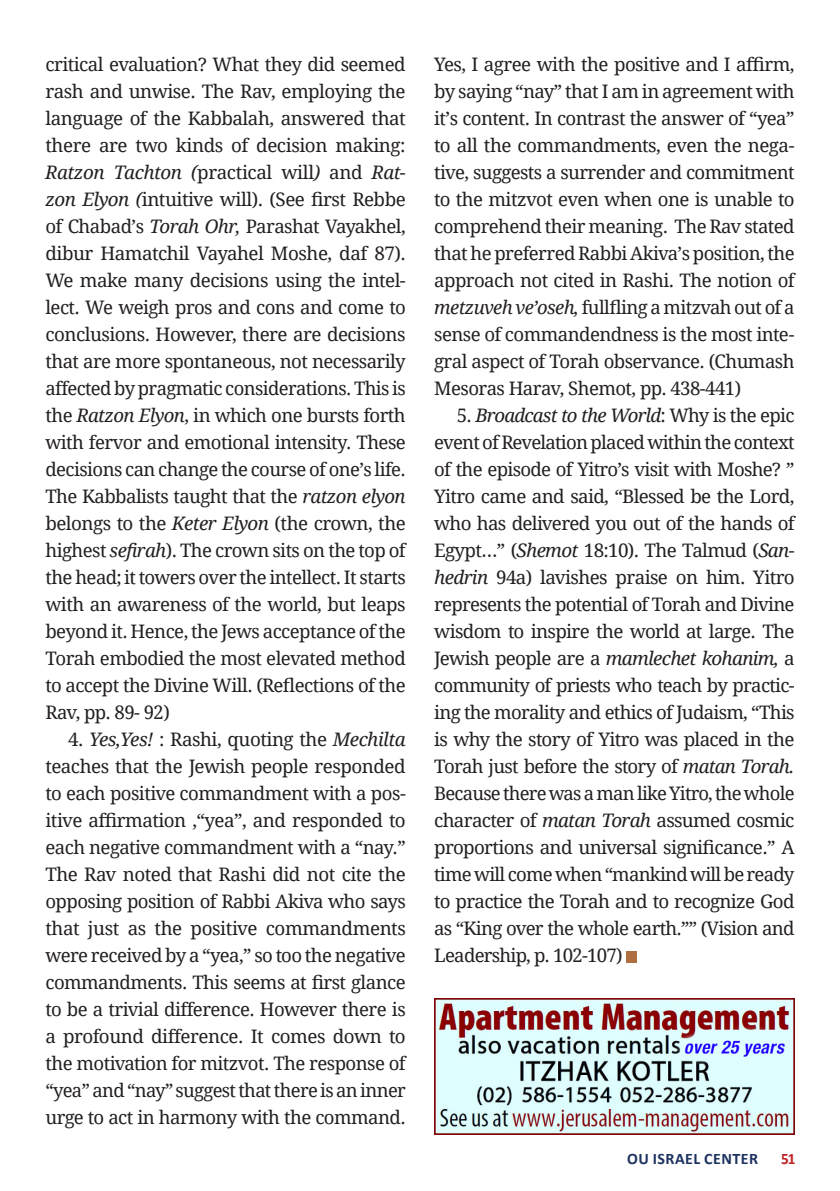
<style>
.page{position:relative;width:840px;height:1191px;background:#fff}
.page>*{position:absolute;margin:0;border:0;box-sizing:border-box;transform-origin:0 0}
.MAIN_TEXT{font:18.6px/27px "Droid Serif";letter-spacing:-.03em;color:#231f20;text-align:justify}
.t1{font:700 16px "Calibri";letter-spacing:.03em;color:#1c3260}
.t2{font:700 16px "Calibri";color:#bd2327;scale:.95 1}
.s1{font-style:italic}
</style>
<div class="page">
<div style="left:625px;top:951px;width:11px;height:11px;background:#af6f41"></div>
<img style="left:434px;top:998px;width:360px;height:136px">
<p class="MAIN_TEXT" style="left:45px;top:51px;width:362px">critical evaluation? What they did seemed rash and unwise. The Rav, employing the language of the Kabbalah, answered that there are two kinds of decision making:<br><span class="s1">Ratzon Tachton (</span>practical will<span class="s1">)</span> and <span class="s1">Rat&shy;zon Elyon (</span>intuitive will). (See first Rebbe of Chabad’s <span class="s1">Torah Ohr,</span> Parashat Vayakhel, dibur Hamatchil Vayahel Moshe, daf 87).<br>We make many decisions using the intel&shy;lect. We weigh pros and cons and come to conclusions. However, there are decisions that are more spontaneous, not necessarily affected by pragmatic considerations. This is the <span class="s1">Ratzon Elyon</span>, in which one bursts forth with fervor and emotional intensity. These decisions can change the course of one’s life.<br>The Kabbalists taught that the <span class="s1">ratzon elyon </span>belongs to the <span class="s1">Keter Elyon</span> (the crown, the highest <span class="s1">sefirah</span>). The crown sits on the top of the head; it towers over the intellect. It starts with an awareness of the world, but leaps beyond it. Hence, the Jews acceptance of the Torah embodied the most elevated method to accept the Divine Will. (Reflections of the Rav, pp. 89- 92)</p>
<p class="MAIN_TEXT" style="left:45px;top:726px;width:362px;text-indent:23px">4. <span class="s1">Yes,Yes!</span> : Rashi, quoting the <span class="s1">Mechilta </span>teaches that the Jewish people responded to each positive commandment with a pos&shy;itive affirmation ,“yea”, and responded to each negative commandment with a “nay.” The Rav noted that Rashi did not cite the opposing position of Rabbi Akiva who says that just as the positive commandments were received by a “yea,” so too the negative commandments. This seems at first glance to be a trivial difference. However there is a profound difference. It comes down to the motivation for mitzvot. The response of “yea” and “nay” suggest that there is an inner urge to act in harmony with the command.</p>
<p class="MAIN_TEXT" style="left:434px;top:51px;width:362px">Yes, I agree with the positive and I affirm, by saying “nay” that I am in agreement with it’s content. In contrast the answer of “yea” to all the commandments, even the nega&shy;tive, suggests a surrender and commitment to the mitzvot even when one is unable to comprehend their meaning. The Rav stated that he preferred Rabbi Akiva’s position, the approach not cited in Rashi. The notion of <span class="s1">metzuveh ve’oseh,</span> fullfling a mitzvah out of a sense of commandendness is the most inte&shy;gral aspect of Torah observance. (Chumash Mesoras Harav, Shemot, pp. 438-441)</p>
<p class="MAIN_TEXT" style="left:434px;top:402px;width:362px;text-indent:23px">5. <span class="s1">Broadcast to the World</span>: Why is the epic event of Revelation placed within the context of the episode of Yitro’s visit with Moshe? ” Yitro came and said, “Blessed be the Lord, who has delivered you out of the hands of Egypt…” (<span class="s1">Shemot</span> 18:10). The Talmud (<span class="s1">San&shy;hedrin</span> 94a) lavishes praise on him. Yitro represents the potential of Torah and Divine wisdom to inspire the world at large. The Jewish people are a <span class="s1">mamlechet kohanim,</span> a community of priests who teach by practic&shy;ing the morality and ethics of Judaism, “This is why the story of Yitro was placed in the Torah just before the story of <span class="s1">matan Torah.<br></span>Because there was a man like Yitro, the whole character of <span class="s1">matan Torah</span> assumed cosmic proportions and universal significance.” A time will come when “mankind will be ready to practice the Torah and to recognize God as “King over the whole earth.”” (Vision and Leadership, p. 102-107)</p>
<p class="t1" style="left:626px;top:1147px;width:132px">OU ISRAEL CENTER</p>
<p class="t2" style="left:780px;top:1147px;width:17px">51</p>
</div>
